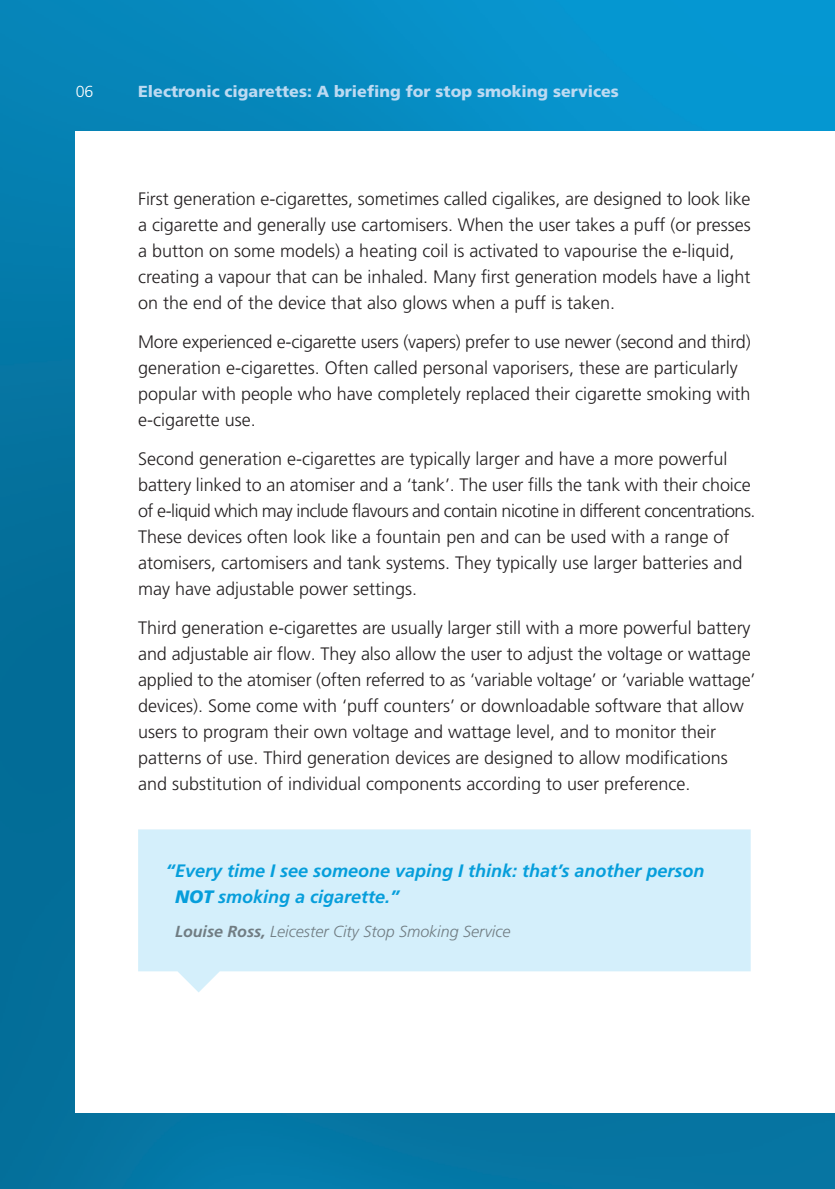
<style>
.page{position:relative;width:835px;height:1189px;background:#fff}
.page>*{position:absolute;margin:0;border:0;box-sizing:border-box;transform-origin:0 0}
.t1{font:300 18px/26px "Frutiger LT Pro";color:#231f20}
.t2{font:italic 700 18px/26px "Frutiger LT Pro";color:#069edb}
.t3{font:900 16px "Frutiger LT Pro";color:#bcdaf2}
.t4{font:italic 300 16px "Frutiger LT Pro";color:#717d83}
.t5{font:300 16px "Frutiger LT Pro";color:#fff}
.s1{font-weight:900}
.s2{font-weight:700}
</style>
<div class="page">
<img style="left:0;top:0;width:835px;height:1189px">
<div style="left:76px;top:131px;width:759px;height:981px;background:#fff"></div>
<svg style="left:138px;top:829px;width:612px;height:163px;background:#d9f1fb"></svg>
<p class="t5" style="left:76px;top:86px;width:19px">06</p>
<p class="t3" style="left:138px;top:86px;width:482px">Electronic cigarettes: A briefing for stop smoking services</p>
<p class="t1" style="left:138px;top:188px;width:614px">First generation e-cigarettes, sometimes called cigalikes, are designed to look like a cigarette and generally use cartomisers. When the user takes a puff (or presses a button on some models) a heating coil is activated to vapourise the e-liquid, creating a vapour that can be inhaled. Many first generation models have a light on the end of the device that also glows when a puff is taken.</p>
<p class="t1" style="left:138px;top:331px;width:614px">More experienced e-cigarette users (vapers) prefer to use newer (second and third) generation e-cigarettes. Often called personal vaporisers, these are particularly popular with people who have completely replaced their cigarette smoking with e-cigarette use.</p>
<p class="t1" style="left:138px;top:448px;width:619px">Second generation e-cigarettes are typically larger and have a more powerful battery linked to an atomiser and a ‘tank’. The user fills the tank with their choice of e-liquid which may include flavours and contain nicotine in different concentrations.<br>These devices often look like a fountain pen and can be used with a range of atomisers, cartomisers and tank systems. They typically use larger batteries and may have adjustable power settings.</p>
<p class="t1" style="left:138px;top:617px;width:619px">Third generation e-cigarettes are usually larger still with a more powerful battery and adjustable air flow. They also allow the user to adjust the voltage or wattage applied to the atomiser (often referred to as ‘variable voltage’ or ‘variable wattage’ devices). Some come with ‘puff counters’ or downloadable software that allow users to program their own voltage and wattage level, and to monitor their patterns of use. Third generation devices are designed to allow modifications and substitution of individual components according to user preference.</p>
<p class="t2" style="left:175px;top:859px;width:531px;text-indent:-9px">“Every time I see someone vaping I think: that’s another person<br><span class="s1">NOT</span> smoking a cigarette.”</p>
<p class="t4" style="left:175px;top:925px;width:337px"><span class="s2">Louise Ross,</span> Leicester City Stop Smoking Service</p>
</div>
